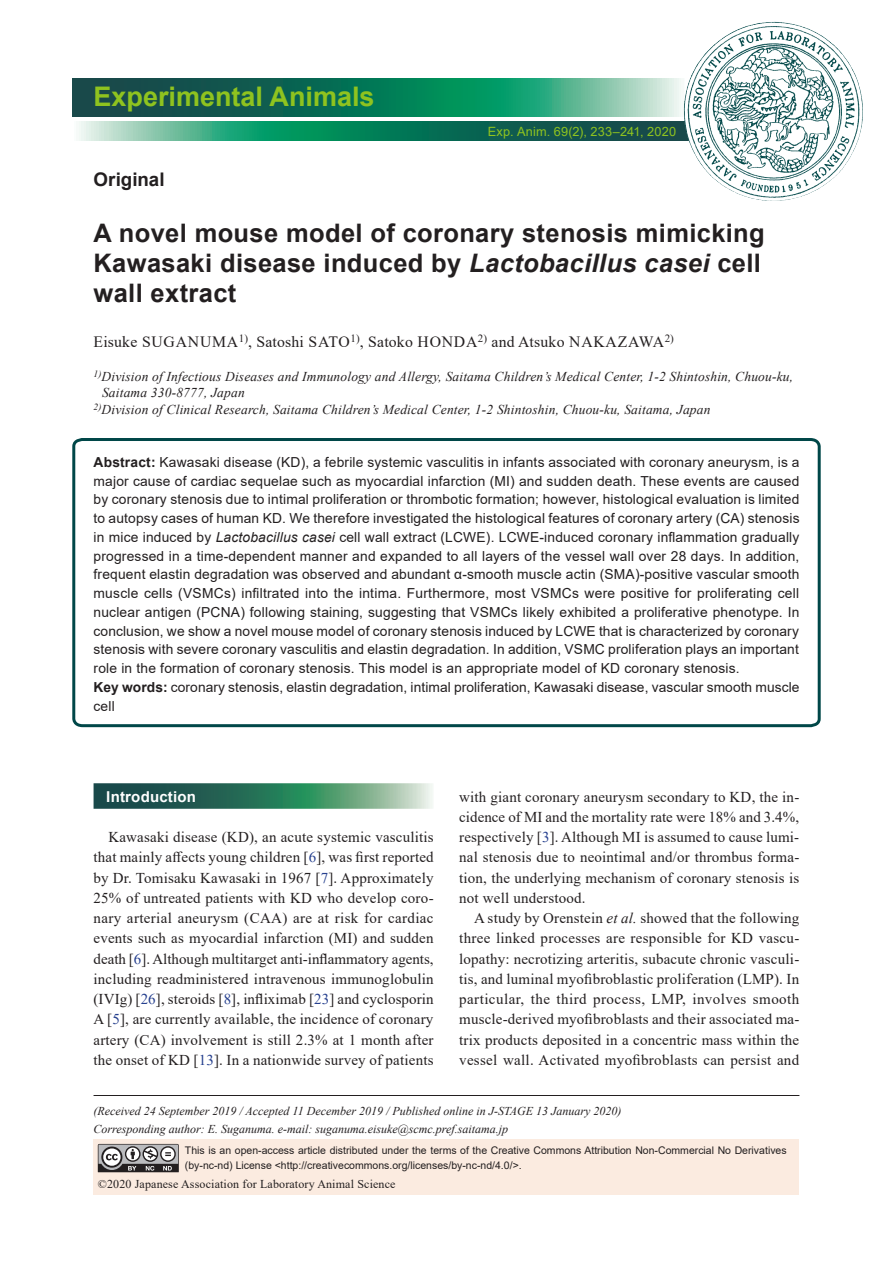
<style>
.page{position:relative;width:893px;height:1263px;background:#fff}
.page>*{position:absolute;margin:0;border:0;box-sizing:border-box;transform-origin:0 0}
.t1{font:700 27px "Arial";color:#8fc31f}
.t2{font:700 25.5px/30px "Arial";letter-spacing:.015em;color:#231f20}
.t3{font:700 18.75px "Arial";color:#231f20}
.t4{font:15.75px "Times New Roman";letter-spacing:.05em;color:#231f20}
.t5{font:15px/20.2px "Times New Roman";letter-spacing:.01em;color:#231f20;text-align:justify}
.t6{font:700 15px "Arial";letter-spacing:.015em;color:#fff}
.t7{font:13.8px/18.8px "Arial";letter-spacing:.015em;color:#231f20}
.t8{font:italic 13.5px "Times New Roman";letter-spacing:.01em;color:#231f20}
.t9{font:12.75px "Arial";letter-spacing:.01em;color:#8fc31f}
.t10{font:italic 12px/18px "Times New Roman";color:#231f20}
.t11{font:12px "Times New Roman";letter-spacing:.01em;color:#231f20}
.t12{font:10.5px/15px "Arial";color:#231f20}
.s1{font-style:italic}
.s2{font-weight:700}
.s3{color:#253f8e}
</style>
<div class="page">
<svg style="left:79px;top:121px;width:623px;height:19px"></svg>
<div style="left:94px;top:1140px;width:705px;height:55px;background:#fbebe0"></div>
<svg style="left:72px;top:79px;width:613px;height:38px"></svg>
<img style="left:719px;top:22px;width:55px;height:19px">
<svg style="left:98px;top:1144px;width:81px;height:28px"></svg>
<svg style="left:94px;top:783px;width:339px;height:26px"></svg>
<hr style="left:94px;top:1095px;width:705px;height:1px;background:#231f20">
<svg style="left:72px;top:438px;width:749px;height:290px"></svg>
<h1 class="t1" style="left:94px;top:78px;width:283px">Experimental Animals</h1>
<p class="t9" style="left:488px;top:123px;width:190px">Exp. Anim. 69(2), 233–241, 2020</p>
<h3 class="t3" style="left:94px;top:166px;width:73px">Original</h3>
<h2 class="t2" style="left:94px;top:218px;width:673px">A novel mouse model of coronary stenosis mimicking<br>Kawasaki disease induced by <span class="s1">Lactobacillus casei</span> cell wall extract</h2>
<p class="t4" style="left:94px;top:331px;width:582px">Eisuke Suganuma<sup>1)</sup>, Satoshi Sato<sup>1)</sup>, Satoko Honda<sup>2)</sup> and Atsuko Nakazawa<sup>2)</sup></p>
<p class="t8" style="left:94px;top:367px;width:701px"><sup>1)</sup>Division of Infectious Diseases and Immunology and Allergy, Saitama Children’s Medical Center, 1-2 Shintoshin, Chuou-ku,</p>
<p class="t8" style="left:102px;top:384px;width:144px">Saitama 330-8777, Japan</p>
<p class="t8" style="left:94px;top:400px;width:618px"><sup>2)</sup>Division of Clinical Research, Saitama Children’s Medical Center, 1-2 Shintoshin, Chuou-ku, Saitama, Japan</p>
<p class="t7" style="left:94px;top:452px;width:708px"><span class="s2">Abstract:</span> Kawasaki disease (KD), a febrile systemic vasculitis in infants associated with coronary aneurysm, is a major cause of cardiac sequelae such as myocardial infarction (MI) and sudden death. These events are caused by coronary stenosis due to intimal proliferation or thrombotic formation; however, histological evaluation is limited to autopsy cases of human KD. We therefore investigated the histological features of coronary artery (CA) stenosis in mice induced by <span class="s1">Lactobacillus casei</span> cell wall extract (LCWE). LCWE-induced coronary inflammation gradually progressed in a time-dependent manner and expanded to all layers of the vessel wall over 28 days. In addition, frequent elastin degradation was observed and abundant α-smooth muscle actin (SMA)-positive vascular smooth muscle cells (VSMCs) infiltrated into the intima. Furthermore, most VSMCs were positive for proliferating cell nuclear antigen (PCNA) following staining, suggesting that VSMCs likely exhibited a proliferative phenotype. In conclusion, we show a novel mouse model of coronary stenosis induced by LCWE that is characterized by coronary stenosis with severe coronary vasculitis and elastin degradation. In addition, VSMC proliferation plays an important role in the formation of coronary stenosis. This model is an appropriate model of KD coronary stenosis.<br><span class="s2">Key words:</span> coronary stenosis, elastin degradation, intimal proliferation, Kawasaki disease, vascular smooth muscle cell</p>
<p class="t6" style="left:106px;top:786px;width:91px">Introduction</p>
<p class="t5" style="left:94px;top:826px;width:342px;text-indent:15px">Kawasaki disease (KD), an acute systemic vasculitis that mainly affects young children [<span class="s3">6</span>], was first reported by Dr. Tomisaku Kawasaki in 1967 [<span class="s3">7</span>]. Approximately 25% of untreated patients with KD who develop coro&shy;nary arterial aneurysm (CAA) are at risk for cardiac events such as myocardial infarction (MI) and sudden death [<span class="s3">6</span>]. Although multitarget anti-inflammatory agents, including readministered intravenous immunoglobulin (IVIg) [<span class="s3">26</span>], steroids [<span class="s3">8</span>], infliximab [<span class="s3">23</span>] and cyclosporin A [<span class="s3">5</span>], are currently available, the incidence of coronary artery (CA) involvement is still 2.3% at 1 month after the onset of KD [<span class="s3">13</span>]. In a nationwide survey of patients</p>
<p class="t5" style="left:459px;top:786px;width:342px">with giant coronary aneurysm secondary to KD, the in&shy;cidence of MI and the mortality rate were 18% and 3.4%, respectively [<span class="s3">3</span>]. Although MI is assumed to cause lumi&shy;nal stenosis due to neointimal and/or thrombus forma&shy;tion, the underlying mechanism of coronary stenosis is not well understood.</p>
<p class="t5" style="left:459px;top:907px;width:342px;text-indent:15px">A study by Orenstein <span class="s1">et al.</span> showed that the following three linked processes are responsible for KD vascu&shy;lopathy: necrotizing arteritis, subacute chronic vasculi&shy;tis, and luminal myofibroblastic proliferation (LMP). In particular, the third process, LMP, involves smooth muscle-derived myofibroblasts and their associated ma&shy;trix products deposited in a concentric mass within the vessel wall. Activated myofibroblasts can persist and</p>
<p class="t10" style="left:94px;top:1102px;width:529px">(Received 24 September 2019 / Accepted 11 December 2019 / Published online in J-STAGE 13 January 2020)<br>Corresponding author: E. Suganuma. e-mail: suganuma.eisuke@scmc.pref.saitama.jp</p>
<p class="t12" style="left:185px;top:1143px;width:603px">This is an open-access article distributed under the terms of the Creative Commons Attribution Non-Commercial No Derivatives (by-nc-nd) License &lt;http://creativecommons.org/licenses/by-nc-nd/4.0/&gt;.</p>
<p class="t11" style="left:98px;top:1175px;width:299px">©2020 Japanese Association for Laboratory Animal Science</p>
</div>
